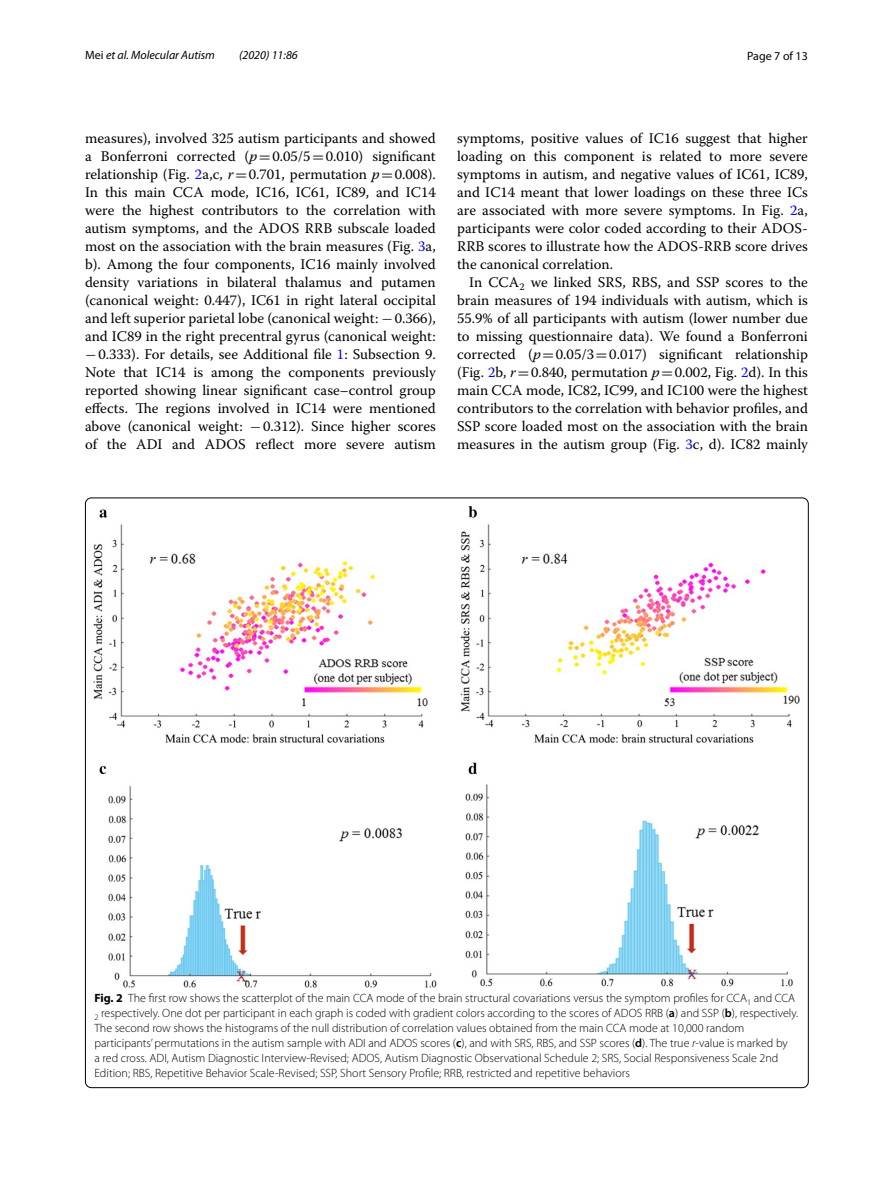
<style>
.page{position:relative;width:893px;height:1187px;background:#fff}
.page>*{position:absolute;margin:0;border:0;box-sizing:border-box;transform-origin:0 0}
.t1{font:14.7px/18px "Warnock Pro";color:#000;text-align:justify}
.t2{font:300 12px/15px "Myriad Pro";color:#000}
.t3{font:italic 12px "Myriad Pro";color:#000}
.t4{font:12px "Myriad Pro";color:#000}
.s1{font-style:normal}
.s2{font-style:italic}
.s3{font-family:"MTSY"}
.s4{color:#00f}
.s5{font-weight:700}
.s6{font-weight:600}
</style>
<div class="page">
<img style="left:94px;top:507px;width:706px;height:479px">
<p class="t3" style="left:85px;top:48px;width:131px"><span class="s1">Mei</span> et al. Molecular Autism</p>
<p class="t3" style="left:239px;top:48px;width:60px">(2020) 11:86</p>
<p class="t4" style="left:747px;top:48px;width:62px">Page 7 of 13</p>
<p class="t1" style="left:85px;top:128px;width:352px">measures), involved 325 autism participants and showed a Bonferroni corrected (<span class="s2">p</span><span class="s3">=</span>0.05/5<span class="s3">=</span>0.010) significant relationship (Fig. <span class="s4">2</span>a,c, <span class="s2">r</span><span class="s3">=</span>0.701, permutation <span class="s2">p</span><span class="s3">=</span>0.008).<br>In this main CCA mode, IC16, IC61, IC89, and IC14 were the highest contributors to the correlation with autism symptoms, and the ADOS RRB subscale loaded most on the association with the brain measures (Fig. <span class="s4">3</span>a, b). Among the four components, IC16 mainly involved density variations in bilateral thalamus and putamen (canonical weight: 0.447), IC61 in right lateral occipital and left superior parietal lobe (canonical weight: <span class="s3">−</span>0.366), and IC89 in the right precentral gyrus (canonical weight: <span class="s3">−</span>0.333). For details, see Additional file <span class="s4">1</span>: Subsection 9.<br>Note that IC14 is among the components previously reported showing linear significant case–control group effects. The regions involved in IC14 were mentioned above (canonical weight: <span class="s3">−</span>0.312). Since higher scores of the ADI and ADOS reflect more severe autism</p>
<p class="t1" style="left:457px;top:128px;width:352px">symptoms, positive values of IC16 suggest that higher loading on this component is related to more severe symptoms in autism, and negative values of IC61, IC89, and IC14 meant that lower loadings on these three ICs are associated with more severe symptoms. In Fig. <span class="s4">2</span>a, participants were color coded according to their ADOS-RRB scores to illustrate how the ADOS-RRB score drives the canonical correlation.</p>
<p class="t1" style="left:457px;top:272px;width:352px;text-indent:12px">In CCA<sub>2</sub> we linked SRS, RBS, and SSP scores to the brain measures of 194 individuals with autism, which is 55.9% of all participants with autism (lower number due to missing questionnaire data). We found a Bonferroni corrected (<span class="s2">p</span><span class="s3">=</span>0.05/3<span class="s3">=</span>0.017) significant relationship (Fig. <span class="s4">2</span>b, <span class="s2">r</span><span class="s3">=</span>0.840, permutation <span class="s2">p</span><span class="s3">=</span>0.002, Fig. <span class="s4">2</span>d). In this main CCA mode, IC82, IC99, and IC100 were the highest contributors to the correlation with behavior profiles, and SSP score loaded most on the association with the brain measures in the autism group (Fig. <span class="s4">3</span>c, d). IC82 mainly</p>
<p class="t2" style="left:94px;top:990px;width:705px"><span class="s5">Fig. 2</span> The first row shows the scatterplot of the main CCA mode of the brain structural covariations versus the symptom profiles for CCA<sub>1</sub> and CCA <sub>2</sub> respectively. One dot per participant in each graph is coded with gradient colors according to the scores of ADOS RRB (<span class="s6">a</span>) and SSP (<span class="s6">b</span>), respectively.<br>The second row shows the histograms of the null distribution of correlation values obtained from the main CCA mode at 10,000 random participants’ permutations in the autism sample with ADI and ADOS scores (<span class="s6">c</span>), and with SRS, RBS, and SSP scores (<span class="s6">d</span>). The true <span class="s2">r</span>-value is marked by<br>a red cross. ADI, Autism Diagnostic Interview-Revised; ADOS, Autism Diagnostic Observational Schedule 2; SRS, Social Responsiveness Scale 2nd Edition; RBS, Repetitive Behavior Scale-Revised; SSP, Short Sensory Profile; RRB, restricted and repetitive behaviors</p>
</div>
